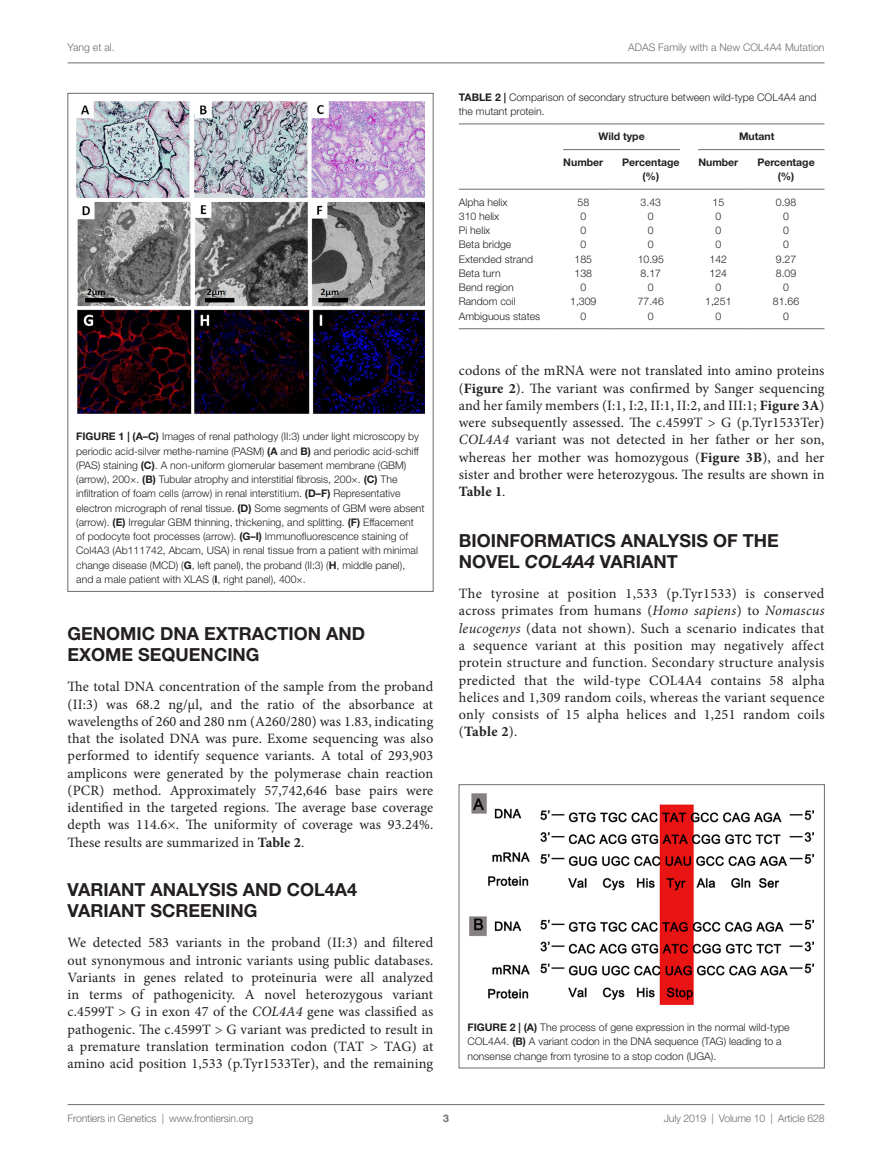
<style>
.page{position:relative;width:893px;height:1170px;background:#fff}
.page>*{position:absolute;margin:0;border:0;box-sizing:border-box;transform-origin:0 0}
._1{font:700 18px/21px "Helvetica Neue LT Std";color:#231f20}
.T1{font:14.25px/17.2px "Minion Pro";letter-spacing:.01em;color:#231f20;text-align:justify}
.FC{font:300 10.5px/14.2px "Helvetica Neue LT Std";color:#231f20}
.t1{font:300 10.5px "Helvetica Neue LT Std";letter-spacing:-.015em;color:#6c6d70}
.TT{font:300 10.5px/14.2px "Helvetica Neue LT Std";color:#231f20}
.TCH{font:700 10.5px/14.2px "Helvetica Neue LT Std";color:#231f20;text-align:center}
.t2{font:700 10.5px "Helvetica Neue LT Std";color:#6c6d70}
.s1{font-weight:700}
.s2{font-style:italic}
</style>
<div class="page">
<hr style="left:68px;top:63px;width:756px;height:1px;background:#6c6d70">
<hr style="left:68px;top:1104px;width:756px;height:1px;background:#6c6d70">
<img style="left:77px;top:102px;width:347px;height:311px">
<hr style="left:459px;top:124px;width:95px;height:1px;background:#6c6d70">
<hr style="left:554px;top:124px;width:59px;height:1px;background:#6c6d70">
<hr style="left:613px;top:124px;width:76px;height:1px;background:#6c6d70">
<hr style="left:459px;top:189px;width:95px;height:1px;background:#6c6d70">
<hr style="left:554px;top:189px;width:59px;height:1px;background:#6c6d70">
<hr style="left:613px;top:189px;width:76px;height:1px;background:#6c6d70">
<hr style="left:689px;top:189px;width:59px;height:1px;background:#6c6d70">
<hr style="left:748px;top:189px;width:76px;height:1px;background:#6c6d70">
<hr style="left:689px;top:124px;width:59px;height:1px;background:#6c6d70">
<hr style="left:748px;top:124px;width:76px;height:1px;background:#6c6d70">
<hr style="left:459px;top:328px;width:95px;height:1px;background:#6c6d70">
<hr style="left:554px;top:328px;width:59px;height:1px;background:#6c6d70">
<hr style="left:613px;top:328px;width:76px;height:1px;background:#6c6d70">
<hr style="left:689px;top:328px;width:59px;height:1px;background:#6c6d70">
<hr style="left:748px;top:328px;width:76px;height:1px;background:#6c6d70">
<hr style="left:563px;top:149px;width:117px;height:1px;background:#6c6d70">
<hr style="left:698px;top:149px;width:126px;height:1px;background:#6c6d70">
<img style="left:470px;top:793px;width:344px;height:210px">
<div style="left:459px;top:784px;width:366px;height:284px;border:1px solid #6c6d70"></div>
<p class="t1" style="left:68px;top:41px;width:49px">Yang et al.</p>
<p class="t1" style="left:628px;top:41px;width:198px">ADAS Family with a New COL4A4 Mutation</p>
<p class="FC" style="left:76px;top:429px;width:350px"><span class="s1">FIGURE 1 | (A–C)</span> Images of renal pathology (II:3) under light microscopy by periodic acid-silver methe-namine (PASM) <span class="s1">(A</span> and <span class="s1">B)</span> and periodic acid-schiff (PAS) staining <span class="s1">(C)</span>. A non-uniform glomerular basement membrane (GBM) (arrow), 200×. <span class="s1">(B)</span> Tubular atrophy and interstitial fibrosis, 200×. <span class="s1">(C)</span> The infiltration of foam cells (arrow) in renal interstitium. <span class="s1">(D–F)</span> Representative electron micrograph of renal tissue. <span class="s1">(D)</span> Some segments of GBM were absent (arrow). <span class="s1">(E)</span> Irregular GBM thinning, thickening, and splitting. <span class="s1">(F)</span> Effacement of podocyte foot processes (arrow). <span class="s1">(G–I)</span> Immunofluorescence staining of Col4A3 (Ab111742, Abcam, USA) in renal tissue from a patient with minimal change disease (MCD) (<span class="s1">G</span>, left panel), the proband (II:3) (<span class="s1">H</span>, middle panel), and a male patient with XLAS (<span class="s1">I</span>, right panel), 400×.</p>
<p class="_1" style="left:68px;top:623px;width:299px">GENOMIC DNA EXTRACTION AND<br>EXOME SEQUENCING</p>
<p class="T1" style="left:68px;top:678px;width:367px">The total DNA concentration of the sample from the proband (II:3) was 68.2 ng/μl, and the ratio of the absorbance at wavelengths of 260 and 280 nm (A260/280) was 1.83, indicating that the isolated DNA was pure. Exome sequencing was also performed to identify sequence variants. A total of 293,903 amplicons were generated by the polymerase chain reaction (PCR) method. Approximately 57,742,646 base pairs were identified in the targeted regions. The average base coverage depth was 114.6×. The uniformity of coverage was 93.24%.<br>These results are summarized in <span class="s1">Table 2</span>.</p>
<p class="_1" style="left:68px;top:878px;width:291px">VARIANT ANALYSIS AND COL4A4<br>VARIANT SCREENING</p>
<p class="T1" style="left:68px;top:934px;width:367px">We detected 583 variants in the proband (II:3) and filtered out synonymous and intronic variants using public databases.<br>Variants in genes related to proteinuria were all analyzed in terms of pathogenicity. A novel heterozygous variant c.4599T &gt; G in exon 47 of the <span class="s2">COL4A4</span> gene was classified as pathogenic. The c.4599T &gt; G variant was predicted to result in a premature translation termination codon (TAT &gt; TAG) at amino acid position 1,533 (p.Tyr1533Ter), and the remaining</p>
<p class="TT" style="left:459px;top:90px;width:359px"><span class="s1">TABLE 2 |</span> Comparison of secondary structure between wild-type COL4A4 and the mutant protein.</p>
<p class="TCH" style="left:598px;top:129px;width:48px">Wild type</p>
<p class="TCH" style="left:739px;top:129px;width:37px">Mutant</p>
<p class="TCH" style="left:563px;top:155px;width:42px">Number</p>
<p class="TCH" style="left:622px;top:155px;width:59px">Percentage (%)</p>
<p class="TCH" style="left:698px;top:155px;width:42px">Number</p>
<p class="TCH" style="left:757px;top:155px;width:59px">Percentage (%)</p>
<p class="FC" style="left:459px;top:195px;width:50px">Alpha helix</p>
<p class="FC" style="left:577px;top:195px;width:13px">58</p>
<p class="FC" style="left:641px;top:195px;width:22px">3.43</p>
<p class="FC" style="left:712px;top:195px;width:13px">15</p>
<p class="FC" style="left:776px;top:195px;width:22px">0.98</p>
<p class="FC" style="left:459px;top:209px;width:42px">310 helix</p>
<p class="FC" style="left:580px;top:209px;width:7px">0</p>
<p class="FC" style="left:648px;top:209px;width:7px">0</p>
<p class="FC" style="left:715px;top:209px;width:7px">0</p>
<p class="FC" style="left:783px;top:209px;width:7px">0</p>
<p class="FC" style="left:459px;top:223px;width:33px">Pi helix</p>
<p class="FC" style="left:580px;top:223px;width:7px">0</p>
<p class="FC" style="left:648px;top:223px;width:7px">0</p>
<p class="FC" style="left:715px;top:223px;width:7px">0</p>
<p class="FC" style="left:783px;top:223px;width:7px">0</p>
<p class="FC" style="left:459px;top:237px;width:54px">Beta bridge</p>
<p class="FC" style="left:580px;top:237px;width:7px">0</p>
<p class="FC" style="left:648px;top:237px;width:7px">0</p>
<p class="FC" style="left:715px;top:237px;width:7px">0</p>
<p class="FC" style="left:783px;top:237px;width:7px">0</p>
<p class="FC" style="left:459px;top:251px;width:76px">Extended strand</p>
<p class="FC" style="left:575px;top:251px;width:19px">185</p>
<p class="FC" style="left:638px;top:251px;width:28px">10.95</p>
<p class="FC" style="left:710px;top:251px;width:19px">142</p>
<p class="FC" style="left:776px;top:251px;width:22px">9.27</p>
<p class="FC" style="left:459px;top:266px;width:43px">Beta turn</p>
<p class="FC" style="left:575px;top:266px;width:19px">138</p>
<p class="FC" style="left:641px;top:266px;width:22px">8.17</p>
<p class="FC" style="left:710px;top:266px;width:19px">124</p>
<p class="FC" style="left:776px;top:266px;width:22px">8.09</p>
<p class="FC" style="left:459px;top:280px;width:56px">Bend region</p>
<p class="FC" style="left:580px;top:280px;width:7px">0</p>
<p class="FC" style="left:648px;top:280px;width:7px">0</p>
<p class="FC" style="left:715px;top:280px;width:7px">0</p>
<p class="FC" style="left:783px;top:280px;width:7px">0</p>
<p class="FC" style="left:459px;top:294px;width:58px">Random coil</p>
<p class="FC" style="left:570px;top:294px;width:28px">1,309</p>
<p class="FC" style="left:638px;top:294px;width:28px">77.46</p>
<p class="FC" style="left:705px;top:294px;width:28px">1,251</p>
<p class="FC" style="left:773px;top:294px;width:28px">81.66</p>
<p class="FC" style="left:459px;top:308px;width:83px">Ambiguous states</p>
<p class="FC" style="left:580px;top:308px;width:7px">0</p>
<p class="FC" style="left:648px;top:308px;width:7px">0</p>
<p class="FC" style="left:715px;top:308px;width:7px">0</p>
<p class="FC" style="left:783px;top:308px;width:7px">0</p>
<p class="T1" style="left:459px;top:362px;width:367px">codons of the mRNA were not translated into amino proteins (<span class="s1">Figure 2</span>). The variant was confirmed by Sanger sequencing and her family members (I:1, I:2, II:1, II:2, and III:1; <span class="s1">Figure 3A</span>) were subsequently assessed. The c.4599T &gt; G (p.Tyr1533Ter)<br><span class="s2">COL4A4</span> variant was not detected in her father or her son, whereas her mother was homozygous (<span class="s1">Figure 3B</span>), and her sister and brother were heterozygous. The results are shown in <span class="s1">Table 1</span>.</p>
<p class="_1" style="left:459px;top:530px;width:322px">BIOINFORMATICS ANALYSIS OF THE<br>NOVEL <span class="s2">COL4A4</span> VARIANT</p>
<p class="T1" style="left:459px;top:585px;width:367px">The tyrosine at position 1,533 (p.Tyr1533) is conserved across primates from humans (<span class="s2">Homo sapiens</span>) to <span class="s2">Nomascus leucogenys</span> (data not shown). Such a scenario indicates that a sequence variant at this position may negatively affect protein structure and function. Secondary structure analysis predicted that the wild-type COL4A4 contains 58 alpha helices and 1,309 random coils, whereas the variant sequence only consists of 15 alpha helices and 1,251 random coils (<span class="s1">Table 2</span>).</p>
<p class="FC" style="left:467px;top:1019px;width:324px"><span class="s1">FIGURE 2 | (A)</span> The process of gene expression in the normal wild-type<br>COL4A4. <span class="s1">(B)</span> A variant codon in the DNA sequence (TAG) leading to a nonsense change from tyrosine to a stop codon (UGA).</p>
<p class="t1" style="left:68px;top:1111px;width:98px">Frontiers in Genetics |</p>
<p class="t1" style="left:169px;top:1111px;width:86px">www.frontiersin.org</p>
<p class="t2" style="left:443px;top:1111px;width:7px">3</p>
<p class="t1" style="left:664px;top:1111px;width:162px">July 2019 | Volume 10 | Article 628</p>
</div>
